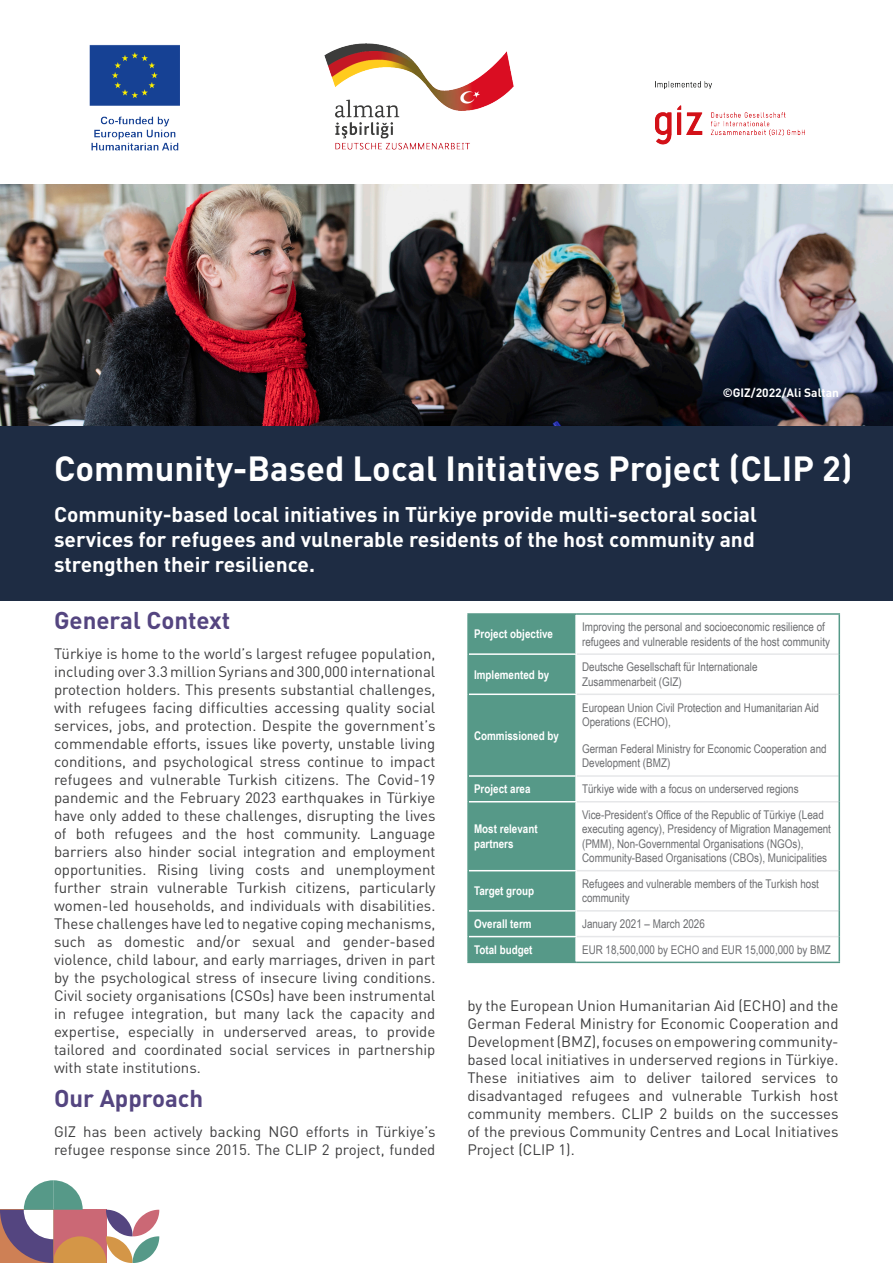
<style>
.page{position:relative;width:893px;height:1263px;background:#fff}
.page>*{position:absolute;margin:0;border:0;box-sizing:border-box;transform-origin:0 0}
.EU__U1_Absatzüberschrift{font:700 34.5px "DIN Pro";color:#fff}
.t1{font:700 24px "DIN Pro";color:#544580}
.t2{font:700 21px/25.2px "DIN Pro";color:#fff;text-align:justify}
.t3{font:15px/18px "DIN Pro";color:#3e3e3f;text-align:justify}
.EU__Table_conent{font:12px/14.4px "Arial Narrow";color:#6c6d70}
.EU__Table_titles{font:700 12px/14.4px "Arial Narrow";color:#fff}
.t4{font:700 12px "DIN Pro";color:#fff}
</style>
<div class="page">
<img style="left:89px;top:43px;width:715px;height:108px">
<img style="left:0;top:185px;width:893px;height:241px">
<div style="left:0;top:426px;width:893px;height:174px;background:#1e2c43"></div>
<svg style="left:0;top:1180px;width:159px;height:83px"></svg>
<div style="left:469px;top:615px;width:106px;height:346px;background:#569988"></div>
<svg style="left:577px;top:802px;width:261px;height:110px"></svg>
<hr style="left:469px;top:653px;width:108px;height:2px;background:#fff">
<hr style="left:469px;top:693px;width:108px;height:2px;background:#fff">
<hr style="left:469px;top:775px;width:108px;height:2px;background:#fff">
<hr style="left:469px;top:801px;width:108px;height:1px;background:#fff">
<hr style="left:469px;top:870px;width:108px;height:1px;background:#fff">
<hr style="left:469px;top:910px;width:108px;height:1px;background:#fff">
<hr style="left:469px;top:936px;width:108px;height:1px;background:#fff">
<hr style="left:577px;top:653px;width:261px;height:2px;background:#e6e7e9">
<hr style="left:577px;top:693px;width:261px;height:2px;background:#e6e7e9">
<hr style="left:577px;top:775px;width:261px;height:2px;background:#e6e7e9">
<hr style="left:577px;top:801px;width:261px;height:1px;background:#e6e7e9">
<hr style="left:577px;top:870px;width:261px;height:1px;background:#e6e7e9">
<hr style="left:577px;top:910px;width:261px;height:1px;background:#e6e7e9">
<hr style="left:577px;top:936px;width:261px;height:1px;background:#e6e7e9">
<hr style="left:467px;top:613px;width:109px;height:2px;background:#569988">
<hr style="left:467px;top:615px;width:2px;height:39px;background:#569988">
<hr style="left:576px;top:613px;width:264px;height:2px;background:#569988">
<hr style="left:838px;top:615px;width:2px;height:39px;background:#569988">
<hr style="left:467px;top:654px;width:2px;height:40px;background:#569988">
<hr style="left:838px;top:654px;width:2px;height:40px;background:#569988">
<hr style="left:467px;top:694px;width:2px;height:82px;background:#569988">
<hr style="left:838px;top:694px;width:2px;height:82px;background:#569988">
<hr style="left:467px;top:776px;width:2px;height:26px;background:#569988">
<hr style="left:838px;top:776px;width:2px;height:26px;background:#569988">
<hr style="left:467px;top:802px;width:2px;height:69px;background:#569988">
<hr style="left:838px;top:802px;width:2px;height:69px;background:#569988">
<hr style="left:467px;top:871px;width:2px;height:40px;background:#569988">
<hr style="left:838px;top:871px;width:2px;height:40px;background:#569988">
<hr style="left:467px;top:911px;width:2px;height:25px;background:#569988">
<hr style="left:838px;top:911px;width:2px;height:25px;background:#569988">
<hr style="left:467px;top:936px;width:2px;height:25px;background:#569988">
<hr style="left:838px;top:936px;width:2px;height:25px;background:#569988">
<hr style="left:467px;top:961px;width:109px;height:2px;background:#569988">
<hr style="left:576px;top:961px;width:264px;height:2px;background:#569988">
<p class="t4" style="left:723px;top:383px;width:118px">©GIZ/2022/Ali Saltan</p>
<p class="EU__U1_Absatzüberschrift" style="left:54px;top:441px;width:800px">Community-Based Local Initiatives Project (CLIP 2)</p>
<p class="t2" style="left:54px;top:500px;width:704px">Community-based local initiatives in Türkiye provide multi-sectoral social services for refugees and vulnerable residents of the host community and strengthen their resilience.</p>
<p class="t1" style="left:54px;top:601px;width:178px">General Context</p>
<p class="t3" style="left:54px;top:643px;width:383px">Türkiye is home to the world’s largest refugee population, including over 3.3 million Syrians and 300,000 international protection holders. This presents substantial challenges, with refugees facing difficulties accessing quality social services, jobs, and protection. Despite the government’s commendable efforts, issues like poverty, unstable living conditions, and psychological stress continue to impact refugees and vulnerable Turkish citizens. The Covid-19 pandemic and the February 2023 earthquakes in Türkiye have only added to these challenges, disrupting the lives of both refugees and the host community. Language barriers also hinder social integration and employment opportunities. Rising living costs and unemployment further strain vulnerable Turkish citizens, particularly women-led households, and individuals with disabilities.<br>These challenges have led to negative coping mechanisms, such as domestic and/or sexual and gender-based violence, child labour, and early marriages, driven in part by the psychological stress of insecure living conditions.<br>Civil society organisations (CSOs) have been instrumental in refugee integration, but many lack the capacity and expertise, especially in underserved areas, to provide tailored and coordinated social services in partnership with state institutions.</p>
<p class="t1" style="left:54px;top:1080px;width:151px">Our Approach</p>
<p class="t3" style="left:54px;top:1122px;width:383px">GIZ has been actively backing NGO efforts in Türkiye’s refugee response since 2015. The CLIP 2 project, funded</p>
<p class="EU__Table_titles" style="left:474px;top:626px;width:80px">Project objective</p>
<p class="EU__Table_conent" style="left:582px;top:619px;width:249px">Improving the personal and socioeconomic resilience of refugees and vulnerable residents of the host community</p>
<p class="EU__Table_titles" style="left:474px;top:666px;width:77px">Implemented by</p>
<p class="EU__Table_conent" style="left:582px;top:659px;width:177px">Deutsche Gesellschaft für Internationale<br>Zusammenarbeit (GIZ)</p>
<p class="EU__Table_titles" style="left:474px;top:727px;width:86px">Commissioned by</p>
<p class="EU__Table_conent" style="left:582px;top:700px;width:238px">European Union Civil Protection and Humanitarian Aid<br>Operations (ECHO),</p>
<p class="EU__Table_conent" style="left:582px;top:741px;width:246px">German Federal Ministry for Economic Cooperation and<br>Development (BMZ)</p>
<p class="EU__Table_titles" style="left:474px;top:781px;width:58px">Project area</p>
<p class="EU__Table_conent" style="left:582px;top:781px;width:218px">Türkiye wide with a focus on underserved regions</p>
<p class="EU__Table_titles" style="left:474px;top:821px;width:65px">Most relevant partners</p>
<p class="EU__Table_conent" style="left:582px;top:807px;width:250px">Vice-President’s Office of the Republic of Türkiye (Lead executing agency), Presidency of Migration Management (PMM), Non-Governmental Organisations (NGOs), Community-Based Organisations (CBOs), Municipalities</p>
<p class="EU__Table_titles" style="left:474px;top:883px;width:62px">Target group</p>
<p class="EU__Table_conent" style="left:582px;top:876px;width:238px">Refugees and vulnerable members of the Turkish host community</p>
<p class="EU__Table_titles" style="left:474px;top:916px;width:59px">Overall term</p>
<p class="EU__Table_conent" style="left:582px;top:916px;width:124px">January 2021 – March 2026</p>
<p class="EU__Table_titles" style="left:474px;top:942px;width:60px">Total budget</p>
<p class="EU__Table_conent" style="left:582px;top:942px;width:250px">EUR 18,500,000 by ECHO and EUR 15,000,000 by BMZ</p>
<p class="t3" style="left:467px;top:996px;width:373px">by the European Union Humanitarian Aid (ECHO) and the German Federal Ministry for Economic Cooperation and Development (BMZ), focuses on empowering community&shy;based local initiatives in underserved regions in Türkiye.<br>These initiatives aim to deliver tailored services to disadvantaged refugees and vulnerable Turkish host community members. CLIP 2 builds on the successes of the previous Community Centres and Local Initiatives Project (CLIP 1).</p>
</div>
